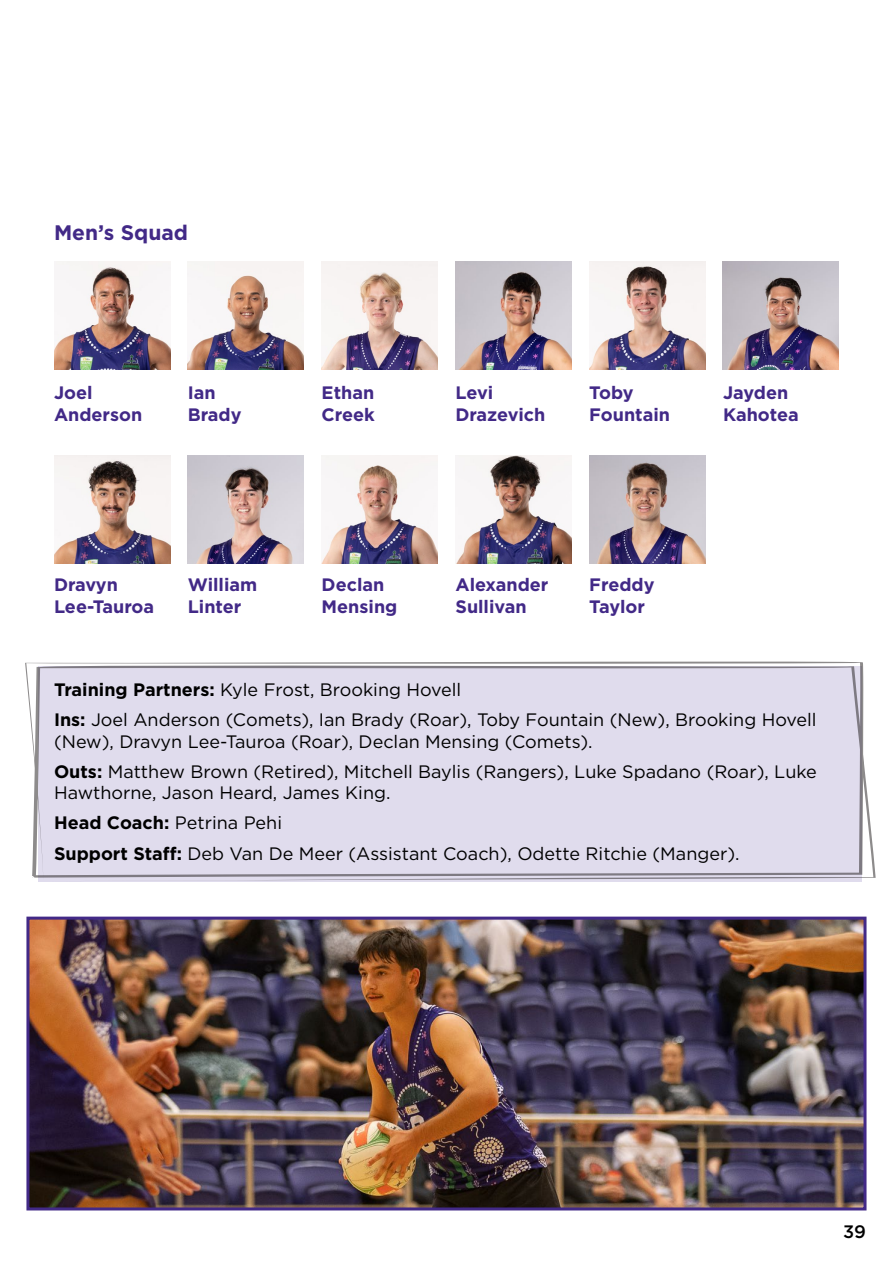
<style>
.page{position:relative;width:893px;height:1263px;background:#fff}
.page>*{position:absolute;margin:0;border:0;box-sizing:border-box;transform-origin:0 0}
.t1{font:700 21px "Gotham";color:#422987}
.t2{font:18px/30.2px "Gotham";color:#000}
.t3{font:700 18px/21.6px "Gotham";color:#422987}
.t4{font:500 18px "Gotham";color:#000}
.s1{font-weight:700}
</style>
<div class="page">
<img style="left:54px;top:261px;width:116px;height:108px">
<img style="left:188px;top:261px;width:116px;height:108px">
<img style="left:322px;top:261px;width:116px;height:108px">
<img style="left:455px;top:261px;width:117px;height:108px">
<img style="left:589px;top:261px;width:116px;height:108px">
<img style="left:723px;top:261px;width:116px;height:108px">
<img style="left:54px;top:456px;width:116px;height:108px">
<img style="left:188px;top:456px;width:116px;height:108px">
<img style="left:322px;top:456px;width:116px;height:108px">
<img style="left:455px;top:456px;width:117px;height:108px">
<img style="left:589px;top:456px;width:116px;height:108px">
<svg style="left:25px;top:662px;width:851px;height:219px;fill:#e0dced"></svg>
<img style="left:30px;top:920px;width:832px;height:286px">
<div style="left:26px;top:916px;width:840px;height:294px;border:3px solid #422987"></div>
<p class="t1" style="left:54px;top:221px;width:136px">Men’s Squad</p>
<p class="t3" style="left:54px;top:382px;width:90px">Joel<br>Anderson</p>
<p class="t3" style="left:188px;top:382px;width:55px">Ian<br>Brady</p>
<p class="t3" style="left:322px;top:382px;width:55px">Ethan<br>Creek</p>
<p class="t3" style="left:455px;top:382px;width:91px">Levi<br>Drazevich</p>
<p class="t3" style="left:589px;top:382px;width:82px">Toby<br>Fountain</p>
<p class="t3" style="left:723px;top:382px;width:77px">Jayden<br>Kahotea</p>
<p class="t3" style="left:54px;top:574px;width:102px">Dravyn<br>Lee-Tauroa</p>
<p class="t3" style="left:188px;top:574px;width:71px">William<br>Linter</p>
<p class="t3" style="left:322px;top:574px;width:77px">Declan<br>Mensing</p>
<p class="t3" style="left:455px;top:574px;width:94px">Alexander<br>Sullivan</p>
<p class="t3" style="left:589px;top:574px;width:67px">Freddy<br>Taylor</p>
<p class="t2" style="left:54px;top:674px;width:764px"><span class="s1">Training Partners:</span> Kyle Frost, Brooking Hovell<br><span class="s1">Ins:</span> Joel Anderson (Comets), Ian Brady (Roar), Toby Fountain (New), Brooking Hovell</p>
<p class="t2" style="left:54px;top:726px;width:764px">(New), Dravyn Lee-Tauroa (Roar), Declan Mensing (Comets).<br><span class="s1">Outs:</span> Matthew Brown (Retired), Mitchell Baylis (Rangers), Luke Spadano (Roar), Luke</p>
<p class="t2" style="left:54px;top:777px;width:687px">Hawthorne, Jason Heard, James King.<br><span class="s1">Head Coach:</span> Petrina Pehi<br><span class="s1">Support Staff:</span> Deb Van De Meer (Assistant Coach), Odette Ritchie (Manger).</p>
<p class="t4" style="left:843px;top:1220px;width:24px">39</p>
</div>
